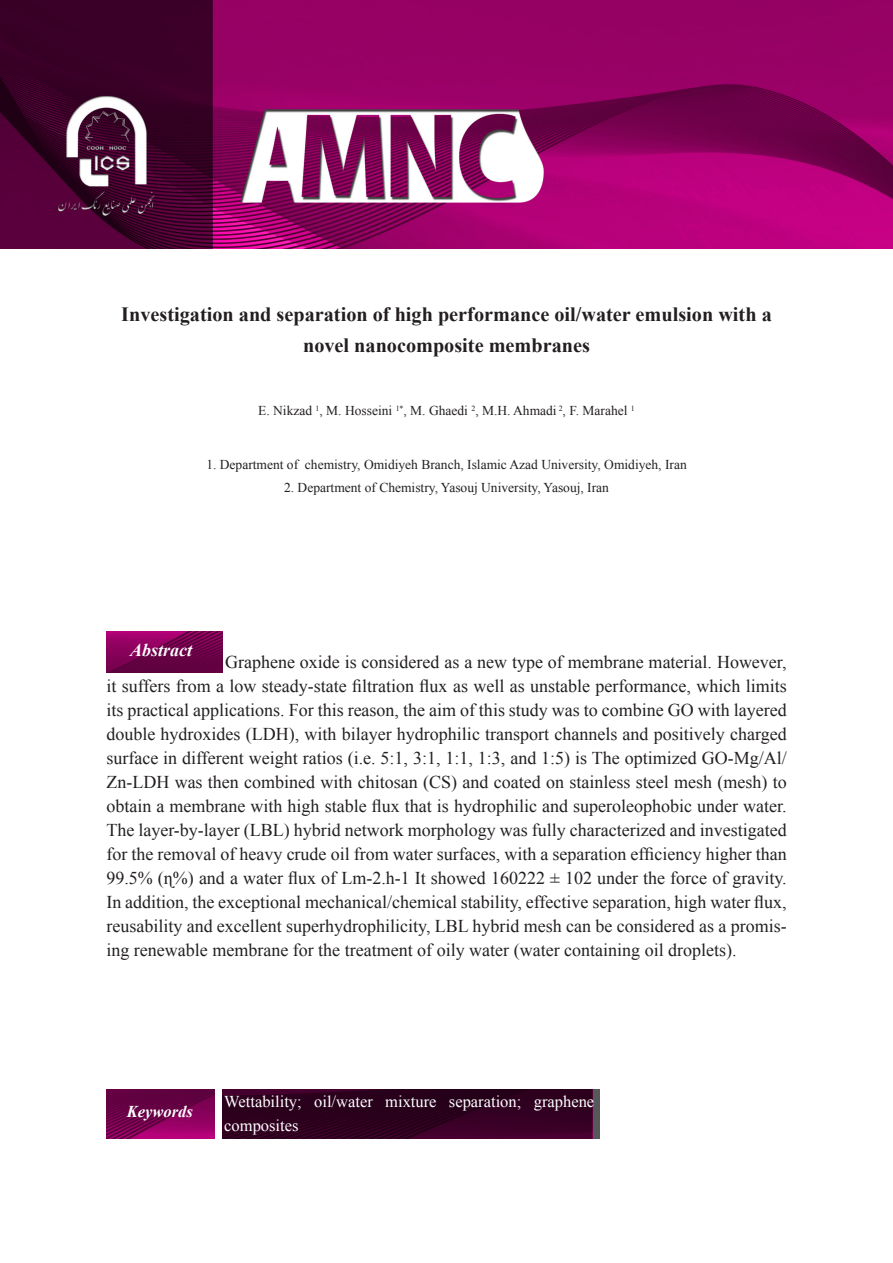
<style>
.page{position:relative;width:893px;height:1263px;background:#fff}
.page>*{position:absolute;margin:0;border:0;box-sizing:border-box;transform-origin:0 0}
.English{font:700 20.25px/31.5px "Times New Roman";color:#231f20;text-align:center}
.English-2{font:18px/24px "Times New Roman";color:#231f20;text-align:right}
.t1{font:italic 700 18px "Times New Roman";color:#fcfcfc}
.English-3{font:16.5px/24px "Times New Roman";color:#fff}
.t2{font:italic 700 16.5px "Times New Roman";color:#fff}
.English-4{font:13.5px "Times New Roman";color:#231f20}
.English-5{font:7.8px "Times New Roman";color:#231f20}
</style>
<div class="page">
<img style="left:0;top:0;width:893px;height:249px">
<img style="left:106px;top:631px;width:116px;height:42px">
<img style="left:106px;top:1089px;width:108px;height:49px">
<svg style="left:222px;top:1089px;width:378px;height:49px;background:#300120"></svg>
<p class="English" style="left:121px;top:298px;width:652px">Investigation and separation of high performance oil/water emulsion with a novel nanocomposite membranes</p>
<p class="English-4" style="left:320px;top:402px;width:150px">M, . Hosseini M,<sup>*1</sup> . Ghaedi</p>
<p class="English-5" style="left:631px;top:403px;width:5px">1</p>
<p class="English-4" style="left:258px;top:402px;width:55px">E. Nikzad</p>
<p class="English-5" style="left:471px;top:403px;width:5px">2</p>
<p class="English-5" style="left:316px;top:403px;width:5px">1</p>
<p class="English-4" style="left:475px;top:402px;width:154px">M, H. . Ahmadi .F<sup>2</sup> , Marahel</p>
<p class="English-4" style="left:305px;top:456px;width:383px">chemistry, Omidiyeh Branch, Islamic Azad University, Omidiyeh, Iran</p>
<p class="English-4" style="left:206px;top:456px;width:93px">1. Department of</p>
<p class="English-4" style="left:284px;top:478px;width:326px">2. Department of Chemistry, Yasouj University, Yasouj, Iran</p>
<p class="t1" style="left:130px;top:637px;width:64px">Abstract</p>
<p class="English-2" style="left:106px;top:649px;width:682px">Graphene oxide is considered as a new type of membrane material. However,<br>it suffers from a low steady-state filtration flux as well as unstable performance, which limits its practical applications. For this reason, the aim of this study was to combine GO with layered double hydroxides (LDH ,) with bilayer hydrophilic transport channels and positively charged surface in different weight ratios ( .e. i 5:1, 3:1, 1:1, 1:3, and 1:5) is The optimized GO-Mg/Al/ Zn-LDH was then combined with chitosan (CS) and coated on stainless steel mesh (mesh) to obtain a membrane with high stable flux that is hydrophilic and superoleophobic under water.<br>The layer-by-layer (LBL) hybrid network morphology was fully characterized and investigated for the removal of heavy crude oil from water surfaces, with a separation efficiency higher than %) and a water flux of Lm-2.h-1 It showed 160222 ± 102 under the force of gravity.</p>
<p class="English-2" style="left:106px;top:865px;width:682px;text-align:left">99.5% (<br>In addition, the exceptional mechanical/chemical stability, effective separation, high water flux,</p>
<p class="English-2" style="left:106px;top:937px;width:632px">ing renewable membrane for the treatment of oily water (water containing oil droplets .(</p>
<p class="English-2" style="left:106px;top:913px;width:682px">reusability and excellent superhydrophilicity, LBL hybrid mesh can be considered as a promis-</p>
<p class="t2" style="left:127px;top:1100px;width:67px">Keywords</p>
<p class="English-3" style="left:224px;top:1089px;width:79px">Wettability; composites</p>
<p class="English-3" style="left:314px;top:1089px;width:60px">oil/water</p>
<p class="English-3" style="left:385px;top:1089px;width:53px">mixture</p>
<p class="English-3" style="left:449px;top:1089px;width:74px">separation;</p>
<p class="English-3" style="left:534px;top:1089px;width:62px">graphene</p>
</div>
